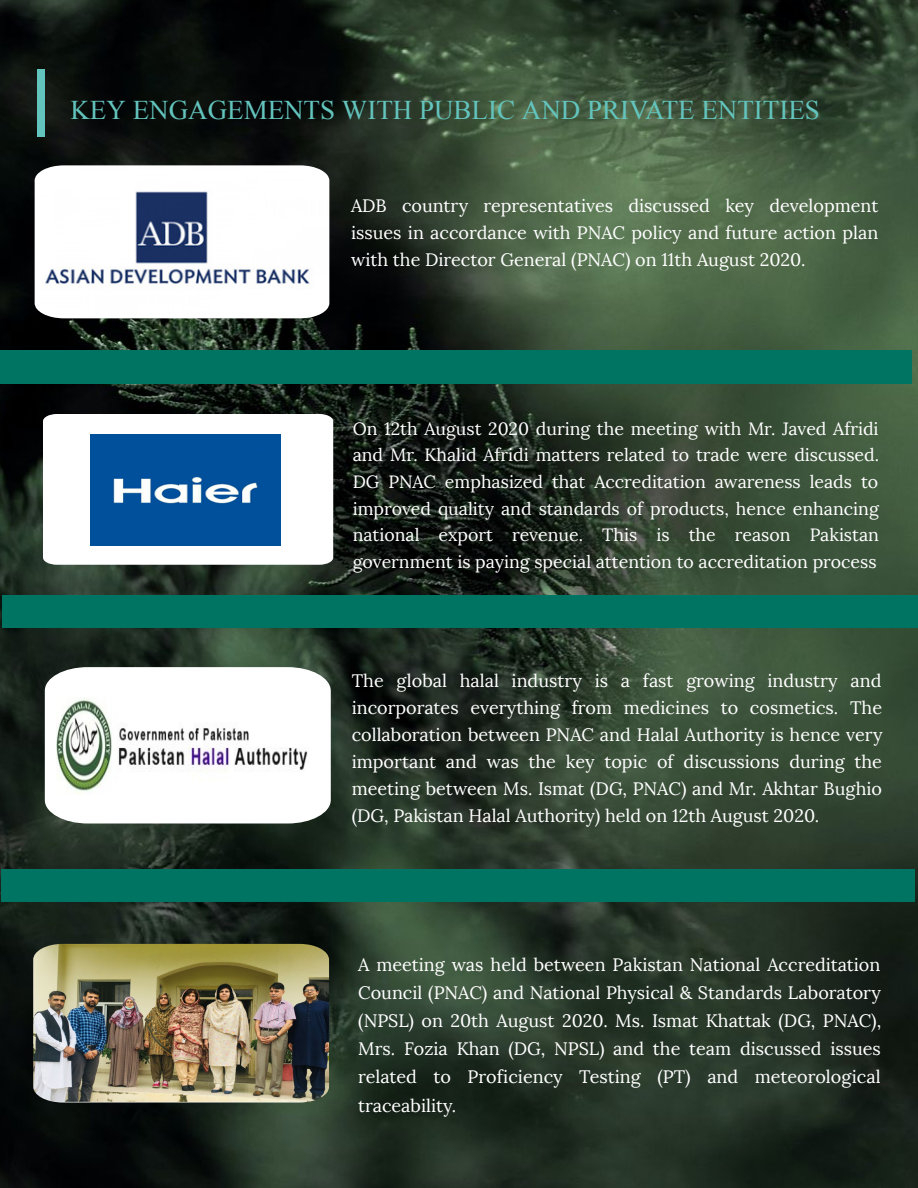
<style>
.page{position:relative;width:918px;height:1188px;background:#fff}
.page>*{position:absolute;margin:0;border:0;box-sizing:border-box;transform-origin:0 0}
.t1{font:27px "Times New Roman";color:#63c4bd}
.t2{font:18px/27px "Lora";color:#fff;text-align:justify}
.t3{font:17.7px/26.5px "Lora";color:#fff;text-align:justify}
</style>
<div class="page">
<img style="left:0;top:0;width:918px;height:1188px">
<svg style="left:43px;top:414px;width:290px;height:151px"></svg>
<div style="left:2px;top:595px;width:916px;height:33px;background:#007462"></div>
<div style="left:1px;top:870px;width:913px;height:32px;background:#007462"></div>
<img style="left:35px;top:165px;width:294px;height:153px">
<img style="left:33px;top:944px;width:296px;height:158px">
<img style="left:91px;top:434px;width:190px;height:112px">
<div style="left:0;top:350px;width:911px;height:34px;background:#007462"></div>
<div style="left:37px;top:69px;width:8px;height:68px;background:#63c4bd"></div>
<svg style="left:45px;top:667px;width:286px;height:157px"></svg>
<img style="left:56px;top:698px;width:252px;height:96px">
<h1 class="t1" style="left:70px;top:92px;width:751px">KEY ENGAGEMENTS WITH PUBLIC AND PRIVATE ENTITIES</h1>
<p class="t2" style="left:351px;top:192px;width:529px">ADB country representatives discussed key development issues in accordance with PNAC policy and future action plan with the Director General (PNAC) on 11th August 2020.</p>
<p class="t3" style="left:353px;top:416px;width:528px">On 12th August 2020 during the meeting with Mr. Javed Afridi and Mr. Khalid Afridi matters related to trade were discussed.<br>DG PNAC emphasized that Accreditation awareness leads to improved quality and standards of products, hence enhancing national export revenue. This is the reason Pakistan government is paying special attention to accreditation process</p>
<p class="t2" style="left:352px;top:668px;width:532px">The global halal industry is a fast growing industry and incorporates everything from medicines to cosmetics. The collaboration between PNAC and Halal Authority is hence very important and was the key topic of discussions during the meeting between Ms. Ismat (DG, PNAC) and Mr. Akhtar Bughio (DG, Pakistan Halal Authority) held on 12th August 2020.</p>
<p class="t2" style="left:358px;top:951px;width:525px;line-height:28.2px">A meeting was held between Pakistan National Accreditation Council (PNAC) and National Physical &amp; Standards Laboratory (NPSL) on 20th August 2020. Ms. Ismat Khattak (DG, PNAC), Mrs. Fozia Khan (DG, NPSL) and the team discussed issues related to Proficiency Testing (PT) and meteorological traceability.</p>
</div>
